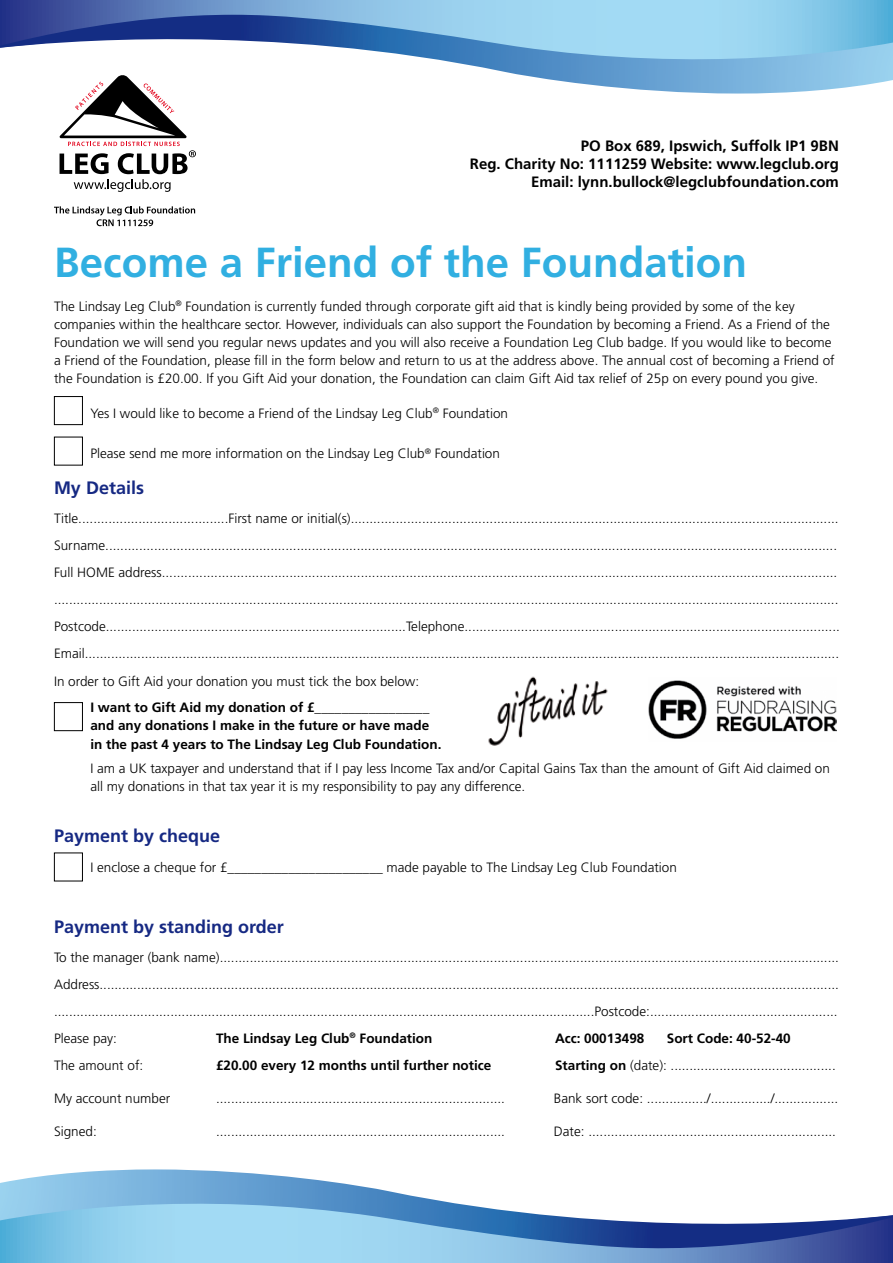
<style>
.page{position:relative;width:893px;height:1263px;background:#fff}
.page>*{position:absolute;margin:0;border:0;box-sizing:border-box;transform-origin:0 0}
.t1{font:700 42px "Frutiger LT Std";color:#31afe1}
.t2{font:700 18px "Frutiger LT Std";color:#162983}
.t3{font:700 15px/18px "Frutiger LT Std";color:#000;text-align:right}
.t4{font:300 13.5px/27px "Frutiger LT Std";color:#000}
.t5{font:700 13.5px/18px "Frutiger LT Std";color:#000}
.s1{font-weight:700}
</style>
<div class="page">
<svg style="left:0;top:1253px;width:893px;height:10px;background:#7fb0d9"></svg>
<svg style="left:0;top:1169px;width:893px;height:84px"></svg>
<svg style="left:0;top:0;width:893px;height:15px;background:#7fb0d9"></svg>
<svg style="left:0;top:15px;width:893px;height:14px;background:#6a99ca"></svg>
<div style="left:54px;top:396px;width:29px;height:29px;border:1px solid #000"></div>
<div style="left:54px;top:437px;width:29px;height:28px;border:1px solid #000"></div>
<div style="left:54px;top:702px;width:29px;height:29px;border:1px solid #000"></div>
<div style="left:54px;top:852px;width:29px;height:29px;border:1px solid #000"></div>
<img style="left:480px;top:676px;width:134px;height:70px">
<img style="left:648px;top:677px;width:188px;height:62px">
<svg style="left:0;top:29px;width:893px;height:163px"></svg>
<svg style="left:54px;top:206px;width:141px;height:20px"></svg>
<p class="t3" style="left:470px;top:137px;width:371px">PO Box 689, Ipswich, Suffolk IP1 9BN<br>Reg. Charity No: 1111259 Website: www.legclub.org<br>Email: lynn.bullock@legclubfoundation.com</p>
<h1 class="t1" style="left:54px;top:238px;width:695px">Become a Friend of the Foundation</h1>
<p class="t4" style="left:54px;top:297px;width:782px;line-height:18px">The Lindsay Leg Club<sup>®</sup> Foundation is currently funded through corporate gift aid that is kindly being provided by some of the key companies within the healthcare sector. However, individuals can also support the Foundation by becoming a Friend. As a Friend of the Foundation we will send you regular news updates and you will also receive a Foundation Leg Club badge. If you would like to become a Friend of the Foundation, please fill in the form below and return to us at the address above. The annual cost of becoming a Friend of the Foundation is £20.00. If you Gift Aid your donation, the Foundation can claim Gift Aid tax relief of 25p on every pound you give.</p>
<p class="t4" style="left:90px;top:399px;width:419px">Yes I would like to become a Friend of the Lindsay Leg Club<sup>®</sup> Foundation</p>
<p class="t4" style="left:90px;top:440px;width:411px">Please send me more information on the Lindsay Leg Club<sup>®</sup> Foundation</p>
<h2 class="t2" style="left:54px;top:477px;width:92px">My Details</h2>
<p class="t4" style="left:54px;top:504px;width:787px">Title........................................First name or initial(s)..................................................................................................................................<br>Surname...................................................................................................................................................................................................<br>Full HOME address.................................................................................................................................................................................... .................................................................................................................................................................................................................<br>Postcode................................................................................Telephone....................................................................................................<br>Email.........................................................................................................................................................................................................</p>
<p class="t4" style="left:54px;top:668px;width:367px">In order to Gift Aid your donation you must tick the box below:</p>
<p class="t5" style="left:90px;top:698px;width:341px">I want to Gift Aid my donation of £_________________ and any donations I make in the future or have made</p>
<p class="t5" style="left:90px;top:735px;width:353px">in the past 4 years to The Lindsay Leg Club Foundation.</p>
<p class="t4" style="left:90px;top:759px;width:741px;line-height:18px">I am a UK taxpayer and understand that if I pay less Income Tax and/or Capital Gains Tax than the amount of Gift Aid claimed on all my donations in that tax year it is my responsibility to pay any difference.</p>
<h2 class="t2" style="left:54px;top:825px;width:168px">Payment by cheque</h2>
<p class="t4" style="left:90px;top:854px;width:588px">I enclose a cheque for £_______________________ made payable to The Lindsay Leg Club Foundation</p>
<h2 class="t2" style="left:54px;top:916px;width:231px">Payment by standing order</h2>
<p class="t4" style="left:54px;top:944px;width:786px;text-align:justify">To the manager (bank name).....................................................................................................................................................................<br>Address..................................................................................................................................................................................................... ................................................................................................................................................Postcode:..................................................<br>Please pay:</p>
<p class="t5" style="left:216px;top:1029px;width:218px">The Lindsay Leg Club<sup>®</sup> Foundation</p>
<p class="t5" style="left:555px;top:1029px;width:91px">Acc: 00013498</p>
<p class="t5" style="left:667px;top:1029px;width:125px">Sort Code: 40-52-40</p>
<p class="t4" style="left:54px;top:1052px;width:91px">The amount of:</p>
<p class="t5" style="left:216px;top:1056px;width:277px">£20.00 every 12 months until further notice</p>
<p class="t4" style="left:555px;top:1052px;width:282px"><span class="s1">Starting on</span> (date): ............................................</p>
<p class="t4" style="left:54px;top:1085px;width:118px">My account number</p>
<p class="t4" style="left:216px;top:1085px;width:290px">.............................................................................</p>
<p class="t4" style="left:554px;top:1085px;width:286px">Bank sort code: ................/................/.................</p>
<p class="t4" style="left:54px;top:1118px;width:44px">Signed:</p>
<p class="t4" style="left:216px;top:1118px;width:290px">.............................................................................</p>
<p class="t4" style="left:554px;top:1118px;width:284px">Date: ..................................................................</p>
</div>
